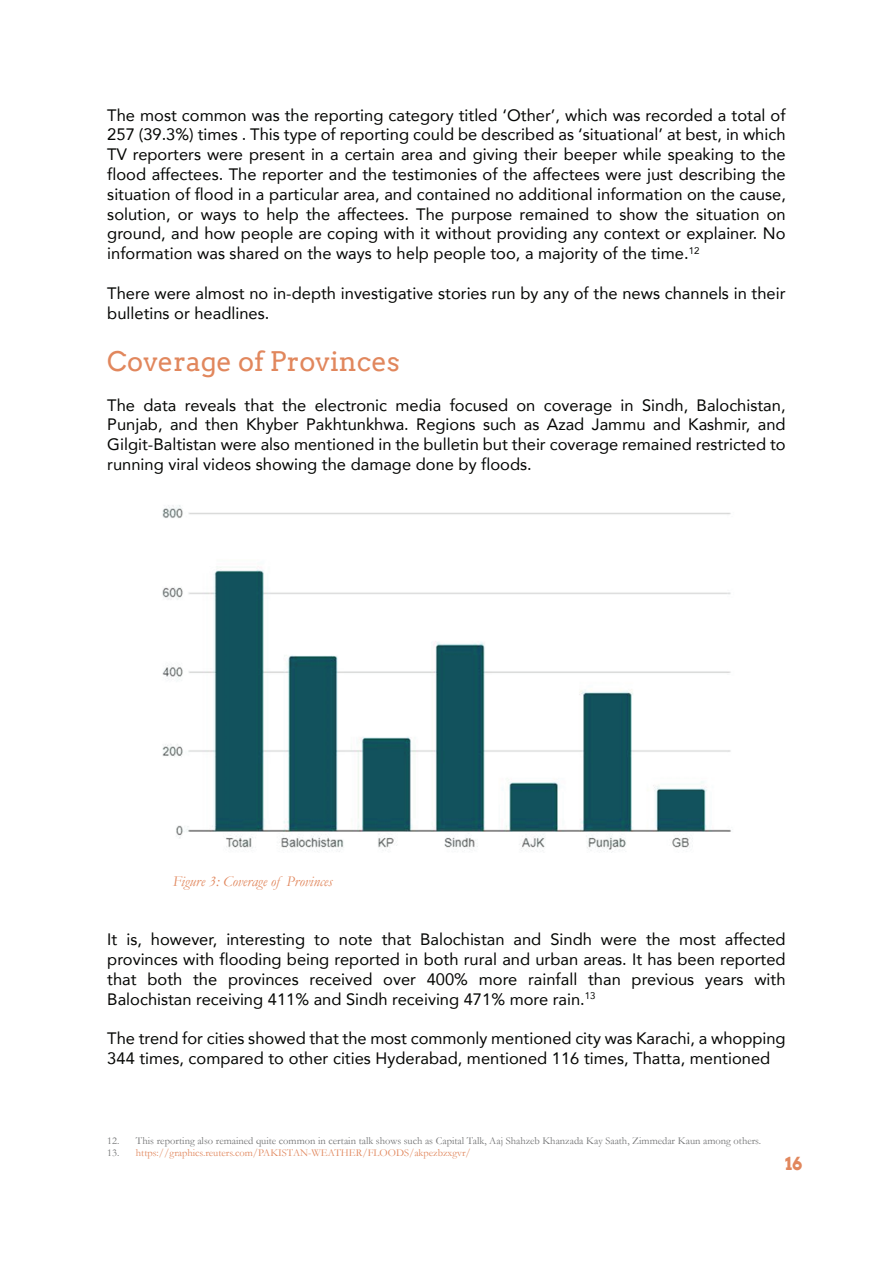
<style>
.page{position:relative;width:893px;height:1263px;background:#fff}
.page>*{position:absolute;margin:0;border:0;box-sizing:border-box;transform-origin:0 0}
.t1{font:27px "Arvo";color:#e1875d}
.t2{font:700 18px "Arvo";color:#e1875d}
.t3{font:16.5px/19.8px "Avenir";color:#040503;text-align:justify}
.t4{font:italic 15px "Garamond";color:#e1875d}
.t5{font:10.5px/12.6px "Garamond";color:#717273}
.t6{font:10.5px "Garamond";color:#e1875d}
</style>
<div class="page">
<img style="left:162px;top:505px;width:569px;height:348px">
<p class="t3" style="left:107px;top:105px;width:680px">The most common was the reporting category titled ‘Other’, which was recorded a total of 257 (39.3%) times . This type of reporting could be described as ‘situational’ at best, in which TV reporters were present in a certain area and giving their beeper while speaking to the flood affectees. The reporter and the testimonies of the affectees were just describing the situation of flood in a particular area, and contained no additional information on the cause, solution, or ways to help the affectees. The purpose remained to show the situation on ground, and how people are coping with it without providing any context or explainer. No information was shared on the ways to help people too, a majority of the time.<sup>12</sup></p>
<p class="t3" style="left:107px;top:283px;width:680px">There were almost no in-depth investigative stories run by any of the news channels in their bulletins or headlines.</p>
<h1 class="t1" style="left:107px;top:345px;width:294px">Coverage of Provinces</h1>
<p class="t3" style="left:107px;top:394px;width:680px">The data reveals that the electronic media focused on coverage in Sindh, Balochistan, Punjab, and then Khyber Pakhtunkhwa. Regions such as Azad Jammu and Kashmir, and Gilgit-Baltistan were also mentioned in the bulletin but their coverage remained restricted to running viral videos showing the damage done by floods.</p>
<p class="t4" style="left:173px;top:871px;width:161px">Figure 3: Coverage of Provinces</p>
<p class="t3" style="left:107px;top:929px;width:680px">It is, however, interesting to note that Balochistan and Sindh were the most affected provinces with flooding being reported in both rural and urban areas. It has been reported that both the provinces received over 400% more rainfall than previous years with Balochistan receiving 411% and Sindh receiving 471% more rain.<sup>13</sup></p>
<p class="t3" style="left:107px;top:1028px;width:680px">The trend for cities showed that the most commonly mentioned city was Karachi, a whopping<br>344 times, compared to other cities Hyderabad, mentioned 116 times, Thatta, mentioned</p>
<p class="t5" style="left:107px;top:1134px;width:14px">12.<br>13.</p>
<p class="t5" style="left:136px;top:1134px;width:626px">This reporting also remained quite common in certain talk shows such as Capital Talk, Aaj Shahzeb Khanzada Kay Saath, Zimmedar Kaun among others.</p>
<p class="t6" style="left:136px;top:1146px;width:336px">https://graphics.reuters.com/PAKISTAN-WEATHER/FLOODS/akpezbzxgvr/</p>
<p class="t2" style="left:785px;top:1152px;width:19px">16</p>
</div>
